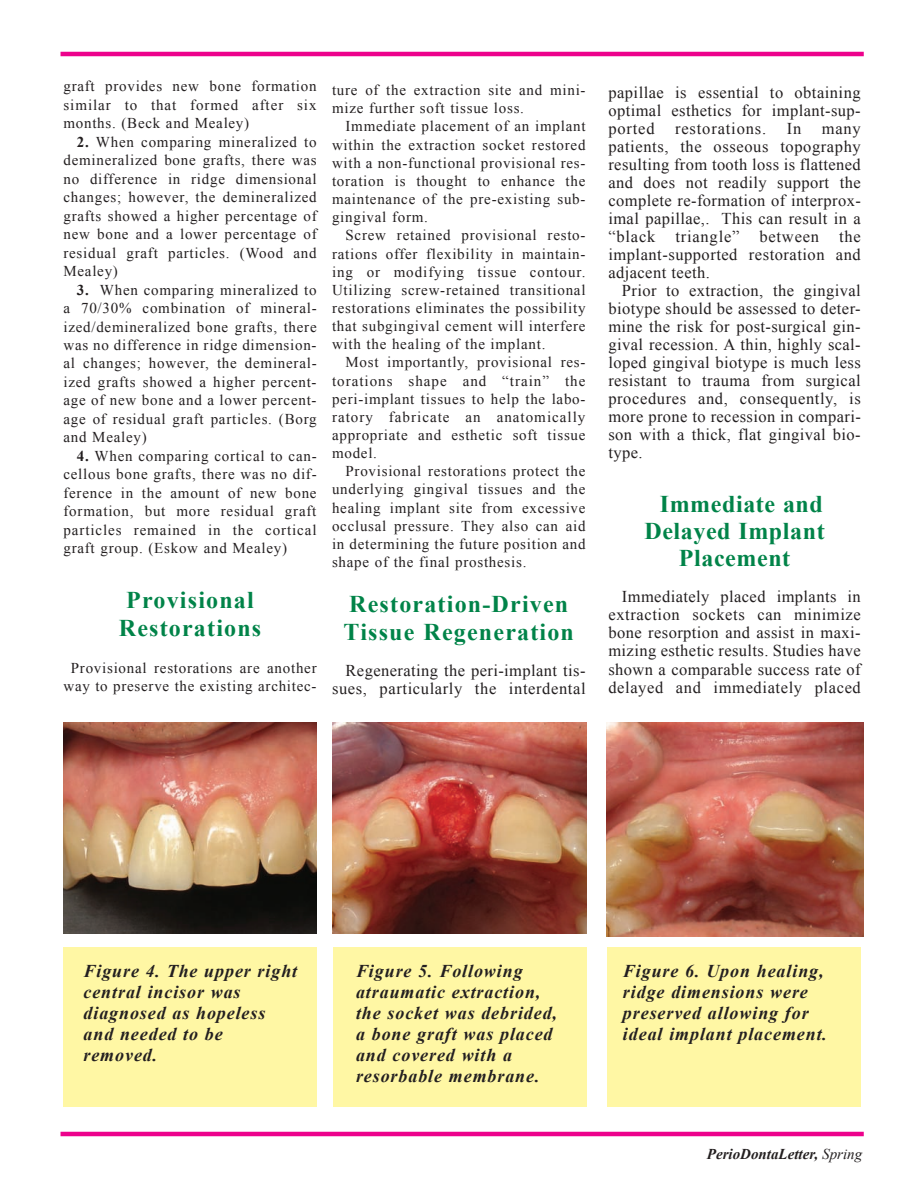
<style>
.page{position:relative;width:918px;height:1188px;background:#fff}
.page>*{position:absolute;margin:0;border:0;box-sizing:border-box;transform-origin:0 0}
.t1{font:700 24px/27.5px "Times New Roman";letter-spacing:.05em;color:#008348;text-align:center}
.t2{font:700 24px/27px "Times New Roman";letter-spacing:.025em;color:#008348;text-align:center}
.t3{font:italic 700 18px/21px "Times New Roman";letter-spacing:.05em;color:#231f20}
.t4{font:16.5px/18px "Times New Roman";letter-spacing:.025em;color:#231f20;text-align:justify}
.t5{font:15px/18.5px "Times New Roman";letter-spacing:.05em;color:#231f20;text-align:justify}
.t6{font:italic 700 15px "Times New Roman";color:#231f20}
.s1{font-weight:700}
.s2{font-weight:400}
</style>
<div class="page">
<hr style="left:61px;top:52px;width:803px;height:4px;background:#ed028c">
<hr style="left:61px;top:1132px;width:803px;height:4px;background:#ed028c">
<img style="left:63px;top:723px;width:254px;height:211px">
<div style="left:63px;top:947px;width:254px;height:160px;background:#fff7a4"></div>
<div style="left:334px;top:947px;width:253px;height:160px;background:#fff7a4"></div>
<div style="left:607px;top:947px;width:254px;height:160px;background:#fff7a4"></div>
<img style="left:333px;top:723px;width:253px;height:211px">
<img style="left:607px;top:723px;width:257px;height:214px">
<p class="t5" style="left:63px;top:77px;width:255px">graft provides new bone formation similar to that formed after six months. (Beck and Mealey)</p>
<p class="t5" style="left:63px;top:132px;width:255px;text-indent:14px"><span class="s1">2.</span> When comparing mineralized to demineralized bone grafts, there was no difference in ridge dimensional changes; however, the demineralized grafts showed a higher percentage of new bone and a lower percentage of residual graft particles. (Wood and Mealey)</p>
<p class="t5" style="left:63px;top:280px;width:255px;text-indent:14px"><span class="s1">3.</span> When comparing mineralized to a 70/30% combination of mineral&shy;ized/demineralized bone grafts, there was no difference in ridge dimension&shy;al changes; however, the demineral&shy;ized grafts showed a higher percent&shy;age of new bone and a lower percent&shy;age of residual graft particles. (Borg and Mealey)</p>
<p class="t5" style="left:63px;top:446px;width:255px;text-indent:14px"><span class="s1">4.</span> When comparing cortical to can&shy;cellous bone grafts, there was no dif&shy;ference in the amount of new bone formation, but more residual graft particles remained in the cortical graft group. (Eskow and Mealey)</p>
<h1 class="t1" style="left:119px;top:586px;width:144px">Provisional<br>Restorations</h1>
<p class="t5" style="left:63px;top:658px;width:255px;text-align:center">Provisional restorations are another way to preserve the existing architec-</p>
<p class="t5" style="left:332px;top:81px;width:255px">ture of the extraction site and mini&shy;mize further soft tissue loss.</p>
<p class="t5" style="left:332px;top:117px;width:255px;text-indent:14px">Immediate placement of an implant within the extraction socket restored with a non-functional provisional res&shy;toration is thought to enhance the maintenance of the pre-existing sub&shy;gingival form.</p>
<p class="t5" style="left:332px;top:226px;width:255px;text-indent:14px">Screw retained provisional resto&shy;rations offer flexibility in maintain&shy;ing or modifying tissue contour.<br>Utilizing screw-retained transitional restorations eliminates the possibility that subgingival cement will interfere with the healing of the implant.</p>
<p class="t5" style="left:332px;top:353px;width:255px;text-indent:14px">Most importantly, provisional res&shy;torations shape and “train” the peri-implant tissues to help the labo&shy;ratory fabricate an anatomically appropriate and esthetic soft tissue model.</p>
<p class="t5" style="left:332px;top:462px;width:255px;text-indent:14px">Provisional restorations protect the underlying gingival tissues and the healing implant site from excessive occlusal pressure. They also can aid in determining the future position and shape of the final prosthesis.</p>
<h1 class="t1" style="left:344px;top:590px;width:232px;text-align:left">Restoration-Driven<br>Tissue Regeneration</h1>
<p class="t4" style="left:332px;top:661px;width:255px;text-align:right">Regenerating the peri-implant tis&shy;sues, particularly the interdental</p>
<p class="t4" style="left:608px;top:83px;width:254px">papillae is essential to obtaining optimal esthetics for implant-sup&shy;ported restorations. In many patients, the osseous topography resulting from tooth loss is flattened and does not readily support the complete re-formation of interprox&shy;imal papillae,. This can result in a “black triangle” between the implant-supported restoration and adjacent teeth.</p>
<p class="t4" style="left:608px;top:281px;width:254px;text-indent:13px">Prior to extraction, the gingival biotype should be assessed to deter&shy;mine the risk for post-surgical gin&shy;gival recession. A thin, highly scal&shy;loped gingival biotype is much less resistant to trauma from surgical procedures and, consequently, is more prone to recession in compari&shy;son with a thick, flat gingival bio&shy;type.</p>
<h1 class="t2" style="left:644px;top:490px;width:182px">Immediate and<br>Delayed Implant<br>Placement</h1>
<p class="t4" style="left:608px;top:588px;width:254px;text-indent:13px">Immediately placed implants in extraction sockets can minimize bone resorption and assist in maxi&shy;mizing esthetic results. Studies have shown a comparable success rate of delayed and immediately placed</p>
<p class="t3" style="left:84px;top:960px;width:215px">Figure 4. The upper right central incisor was diagnosed as hopeless and needed to be removed.</p>
<p class="t3" style="left:623px;top:960px;width:206px">Figure 6. Upon healing, ridge dimensions were preserved allowing for ideal implant placement.</p>
<p class="t3" style="left:356px;top:960px;width:203px">Figure 5. Following atraumatic extraction, the socket was debrided, a bone graft was placed and covered with a resorbable membrane.</p>
<p class="t6" style="left:707px;top:1144px;width:157px">PerioDontaLetter, <span class="s2">Spring</span></p>
</div>
